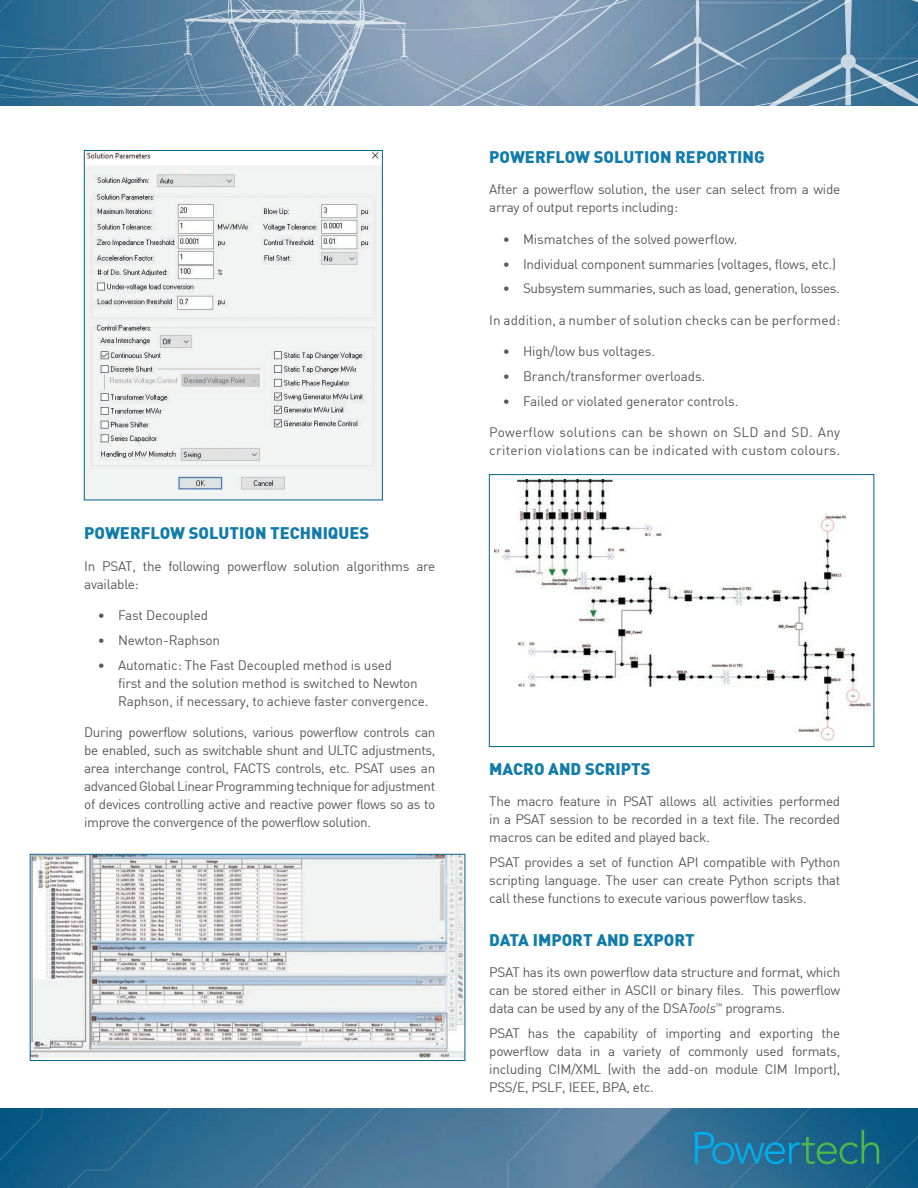
<style>
.page{position:relative;width:918px;height:1188px;background:#fff}
.page>*{position:absolute;margin:0;border:0;box-sizing:border-box;transform-origin:0 0}
.Subhead_2{font:900 16.5px "DIN";color:#117ca9}
.Body_no_indent{font:13.5px/18px "DIN";letter-spacing:-.02em;color:#57585a;text-align:justify}
.Bullets_first{font:13.5px/18px "DIN";letter-spacing:-.01em;color:#57585a}
.Body_no_indent-2{font:13.5px/18px "DIN";letter-spacing:.02em;color:#57585a}
.Bullets_first-2{font:13.5px "DIN";letter-spacing:-.03em;color:#57585a}
.Body_no_indent-3{font:13.5px "DIN";letter-spacing:.01em;color:#57585a}
.s1{font-style:italic}
</style>
<div class="page">
<svg style="left:0;top:0;width:185px;height:105px;background:#3e7397"></svg>
<svg style="left:191px;top:0;width:727px;height:105px;background:#7797b1"></svg>
<img style="left:86px;top:152px;width:295px;height:346px">
<div style="left:84px;top:150px;width:299px;height:350px;border:1px solid #006285"></div>
<img style="left:32px;top:856px;width:431px;height:202px">
<div style="left:30px;top:854px;width:435px;height:207px;border:1px solid #006285"></div>
<img style="left:494px;top:480px;width:376px;height:261px">
<div style="left:489px;top:474px;width:385px;height:273px;border:1px solid #006285"></div>
<img style="left:0;top:1109px;width:918px;height:79px">
<svg style="left:695px;top:1130px;width:184px;height:34px;background:#217693"></svg>
<p class="Subhead_2" style="left:84px;top:522px;width:286px">POWERFLOW SOLUTION TECHNIQUES</p>
<p class="Body_no_indent" style="left:84px;top:557px;width:353px">In PSAT, the following powerflow solution algorithms are available:</p>
<p class="Bullets_first" style="left:98px;top:606px;width:112px">• Fast Decoupled</p>
<p class="Bullets_first" style="left:98px;top:631px;width:124px">• Newton-Raphson</p>
<p class="Bullets_first" style="left:118px;top:656px;width:312px;text-indent:-20px">• Automatic: The Fast Decoupled method is used<br>first and the solution method is switched to Newton<br>Raphson, if necessary, to achieve faster convergence.</p>
<p class="Body_no_indent" style="left:84px;top:723px;width:353px">During powerflow solutions, various powerflow controls can be enabled, such as switchable shunt and ULTC adjustments, area interchange control, FACTS controls, etc. PSAT uses an advanced Global Linear Programming technique for adjustment of devices controlling active and reactive power flows so as to improve the convergence of the powerflow solution.</p>
<p class="Subhead_2" style="left:489px;top:146px;width:277px">POWERFLOW SOLUTION REPORTING</p>
<p class="Body_no_indent" style="left:489px;top:180px;width:352px">After a powerflow solution, the user can select from a wide array of output reports including:</p>
<p class="Bullets_first" style="left:503px;top:230px;width:236px">• Mismatches of the solved powerflow.</p>
<p class="Bullets_first" style="left:503px;top:254px;width:335px">• Individual component summaries (voltages, flows, etc.)</p>
<p class="Bullets_first-2" style="left:503px;top:280px;width:338px">• Subsystem summaries, such as load, generation, losses.</p>
<p class="Body_no_indent-3" style="left:489px;top:312px;width:353px">In addition, a number of solution checks can be performed:</p>
<p class="Bullets_first" style="left:503px;top:342px;width:154px">• High/low bus voltages.</p>
<p class="Bullets_first" style="left:503px;top:367px;width:204px">• Branch/transformer overloads.</p>
<p class="Bullets_first" style="left:503px;top:392px;width:237px">• Failed or violated generator controls.</p>
<p class="Body_no_indent-2" style="left:489px;top:423px;width:353px">Powerflow solutions can be shown on SLD and SD. Any criterion violations can be indicated with custom colours.</p>
<p class="Subhead_2" style="left:489px;top:758px;width:163px">MACRO AND SCRIPTS</p>
<p class="Body_no_indent" style="left:489px;top:792px;width:353px">The macro feature in PSAT allows all activities performed in a PSAT session to be recorded in a text file. The recorded macros can be edited and played back.</p>
<p class="Body_no_indent" style="left:489px;top:853px;width:352px">PSAT provides a set of function API compatible with Python scripting language. The user can create Python scripts that call these functions to execute various powerflow tasks.</p>
<p class="Subhead_2" style="left:489px;top:929px;width:207px">DATA IMPORT AND EXPORT</p>
<p class="Body_no_indent" style="left:489px;top:963px;width:353px">PSAT has its own powerflow data structure and format, which can be stored either in ASCII or binary files. This powerflow data can be used by any of the DSA<span class="s1">Tools</span><sup>™</sup> programs.</p>
<p class="Body_no_indent" style="left:489px;top:1024px;width:353px">PSAT has the capability of importing and exporting the powerflow data in a variety of commonly used formats, including CIM/XML (with the add-on module CIM Import), PSS/E, PSLF, IEEE, BPA, etc.</p>
</div>
